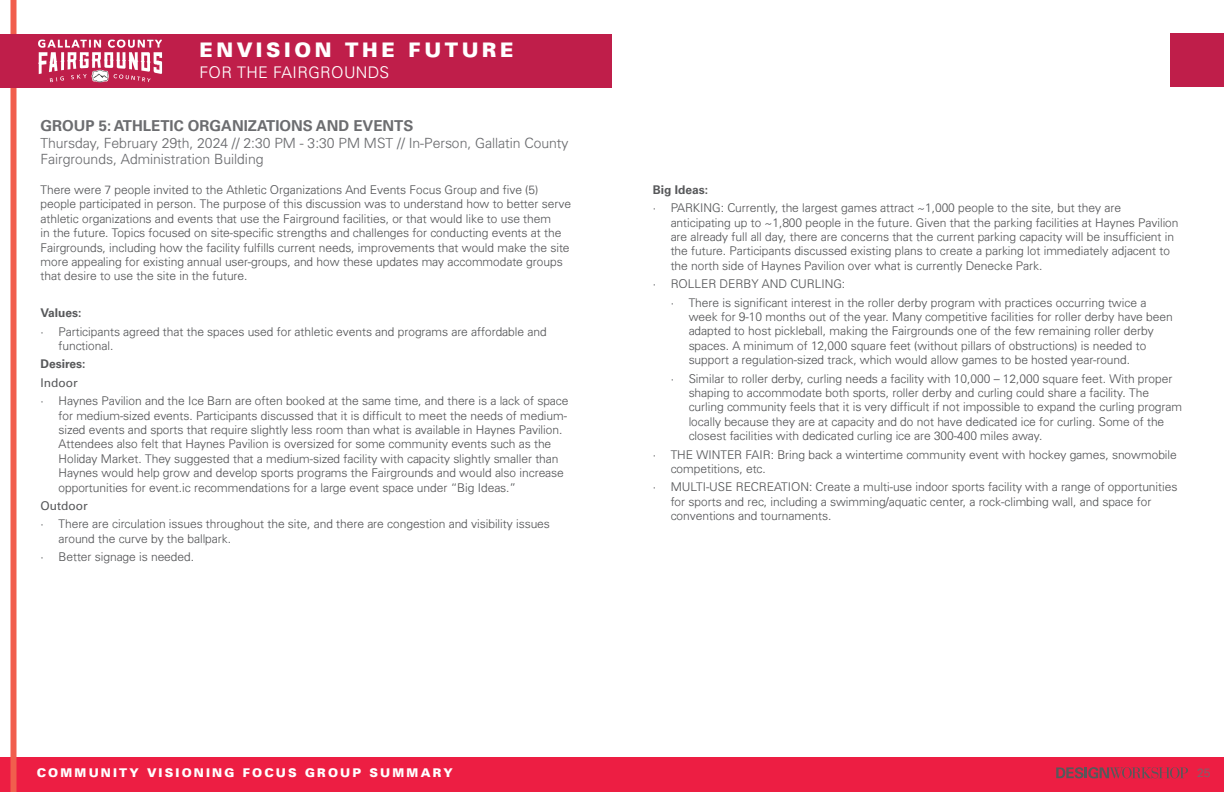
<style>
.page{position:relative;width:1224px;height:792px;background:#fff}
.page>*{position:absolute;margin:0;border:0;box-sizing:border-box;transform-origin:0 0}
.t1{font:900 20px "Univers";letter-spacing:.18em;color:#fff}
.t2{font:300 16px "Univers";letter-spacing:.025em;color:#fff}
.Paragraph_Style_1{font:700 15px "Univers LT Std";color:#6c6d70}
.Paragraph_Style_1-2{font:300 14px/16.8px "Univers";color:#6c6d70}
.Body_Text{font:300 12px/14.4px "Univers";color:#57585a}
.t3{font:900 12px "Univers";letter-spacing:.18em;color:#fff}
.Body_Text-2{font:700 12px "Univers LT Std";color:#57585a}
.Body_Text-3{font:12px "Univers LT Std";color:#57585a}
.t4{font:300 12px "Univers";color:#6c6d70}
</style>
<div class="page">
<div style="left:600px;top:757px;width:624px;height:35px;background:#ed1e43"></div>
<div style="left:0;top:757px;width:621px;height:35px;background:#ed1e43"></div>
<div style="left:1170px;top:33px;width:54px;height:54px;background:#bf1e4a"></div>
<svg style="left:1056px;top:767px;width:132px;height:12px"></svg>
<div style="left:10px;top:0;width:6px;height:792px;background:#f15e4d"></div>
<div style="left:0;top:34px;width:612px;height:54px;background:#bf1e4a"></div>
<img style="left:38px;top:39px;width:125px;height:44px">
<h1 class="t1" style="left:199px;top:37px;width:316px">ENVISION THE FUTURE</h1>
<h2 class="t2" style="left:199px;top:63px;width:191px">FOR THE FAIRGROUNDS</h2>
<p class="Paragraph_Style_1" style="left:40px;top:117px;width:374px">GROUP 5: ATHLETIC ORGANIZATIONS AND EVENTS</p>
<p class="Paragraph_Style_1-2" style="left:40px;top:134px;width:529px">Thursday, February 29th, 2024 // 2:30 PM - 3:30 PM MST // In-Person, Gallatin County<br>Fairgrounds, Administration Building</p>
<p class="Body_Text" style="left:40px;top:182px;width:532px">There were 7 people invited to the Athletic Organizations And Events Focus Group and five (5) people participated in person. The purpose of this discussion was to understand how to better serve athletic organizations and events that use the Fairground facilities, or that would like to use them<br>in the future. Topics focused on site-specific strengths and challenges for conducting events at the Fairgrounds, including how the facility fulfills current needs, improvements that would make the site more appealing for existing annual user-groups, and how these updates may accommodate groups that desire to use the site in the future.</p>
<p class="Body_Text-2" style="left:40px;top:306px;width:42px">Values:</p>
<p class="Body_Text" style="left:58px;top:324px;width:490px;text-indent:-18px">• Participants agreed that the spaces used for athletic events and programs are affordable and functional.</p>
<p class="Body_Text-2" style="left:40px;top:357px;width:46px">Desires:</p>
<p class="Body_Text-3" style="left:40px;top:375px;width:39px">Indoor</p>
<p class="Body_Text" style="left:58px;top:393px;width:511px;text-indent:-18px">• Haynes Pavilion and the Ice Barn are often booked at the same time, and there is a lack of space for medium-sized events. Participants discussed that it is difficult to meet the needs of medium&shy;sized events and sports that require slightly less room than what is available in Haynes Pavilion.<br>Attendees also felt that Haynes Pavilion is oversized for some community events such as the Holiday Market. They suggested that a medium-sized facility with capacity slightly smaller than Haynes would help grow and develop sports programs the Fairgrounds and would also increase opportunities for event.ic recommendations for a large event space under “Big Ideas.”</p>
<p class="Body_Text-3" style="left:40px;top:499px;width:49px">Outdoor</p>
<p class="Body_Text" style="left:58px;top:517px;width:493px;text-indent:-18px">• There are circulation issues throughout the site, and there are congestion and visibility issues around the curve by the ballpark.</p>
<p class="Body_Text" style="left:40px;top:549px;width:155px">• Better signage is needed.</p>
<p class="t3" style="left:37px;top:764px;width:418px">COMMUNITY VISIONING FOCUS GROUP SUMMARY</p>
<p class="Body_Text-2" style="left:653px;top:183px;width:57px">Big Ideas:</p>
<p class="Body_Text" style="left:671px;top:200px;width:509px;text-indent:-18px">• PARKING: Currently, the largest games attract ~1,000 people to the site, but they are anticipating up to ~1,800 people in the future. Given that the parking facilities at Haynes Pavilion are already full all day, there are concerns that the current parking capacity will be insufficient in the future. Participants discussed existing plans to create a parking lot immediately adjacent to the north side of Haynes Pavilion over what is currently Denecke Park.</p>
<p class="Body_Text" style="left:653px;top:276px;width:194px">• ROLLER DERBY AND CURLING:</p>
<p class="Body_Text" style="left:689px;top:295px;width:485px;text-indent:-18px">• There is significant interest in the roller derby program with practices occurring twice a week for 9-10 months out of the year. Many competitive facilities for roller derby have been adapted to host pickleball, making the Fairgrounds one of the few remaining roller derby spaces. A minimum of 12,000 square feet (without pillars of obstructions) is needed to support a regulation-sized track, which would allow games to be hosted year-round.</p>
<p class="Body_Text" style="left:689px;top:371px;width:495px;text-indent:-18px">• Similar to roller derby, curling needs a facility with 10,000 – 12,000 square feet. With proper shaping to accommodate both sports, roller derby and curling could share a facility. The curling community feels that it is very difficult if not impossible to expand the curling program locally because they are at capacity and do not have dedicated ice for curling. Some of the closest facilities with dedicated curling ice are 300-400 miles away.</p>
<p class="Body_Text" style="left:671px;top:447px;width:508px;text-indent:-18px">• THE WINTER FAIR: Bring back a wintertime community event with hockey games, snowmobile competitions, etc.</p>
<p class="Body_Text" style="left:671px;top:480px;width:508px;text-indent:-18px">• MULTI-USE RECREATION: Create a multi-use indoor sports facility with a range of opportunities for sports and rec, including a swimming/aquatic center, a rock-climbing wall, and space for conventions and tournaments.</p>
<p class="t4" style="left:1197px;top:765px;width:15px">25</p>
</div>
